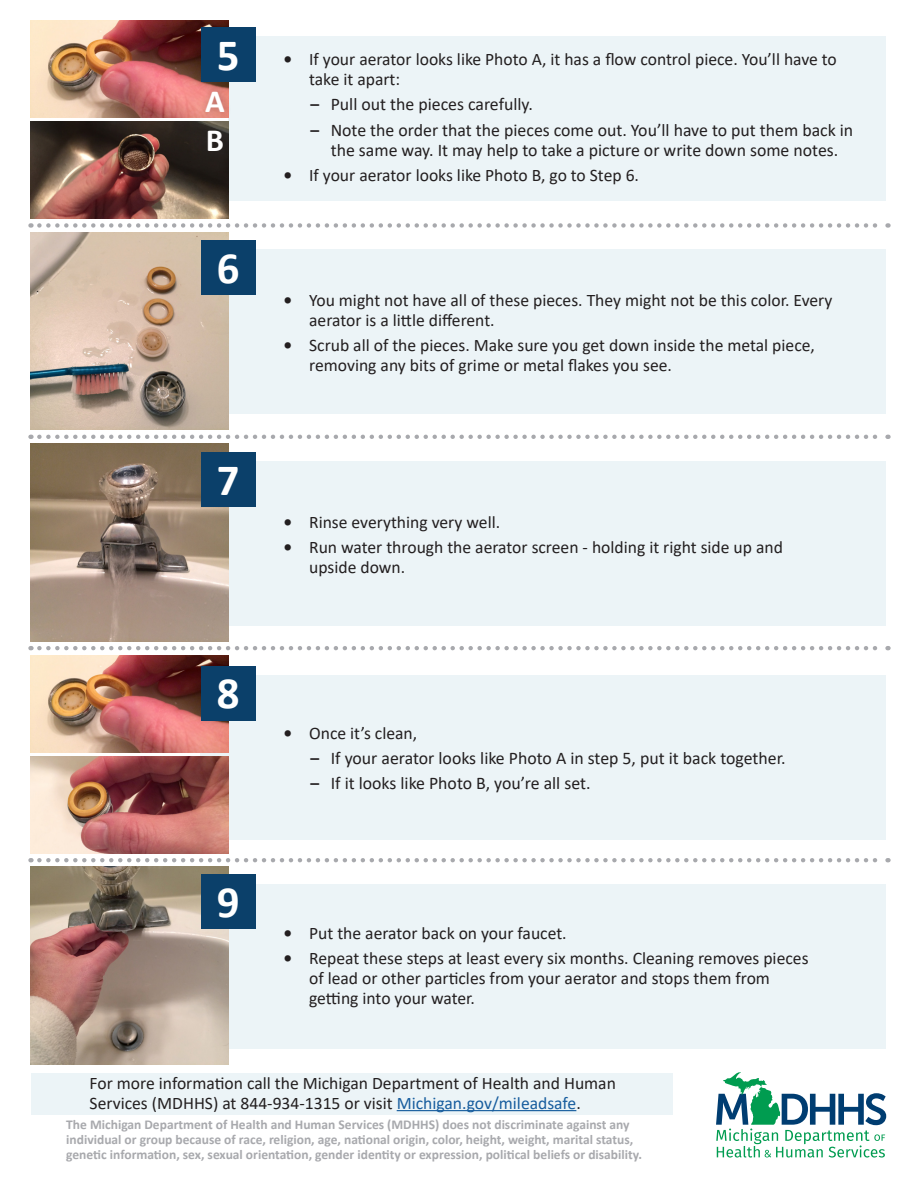
<style>
.page{position:relative;width:918px;height:1188px;background:#fff}
.page>*{position:absolute;margin:0;border:0;box-sizing:border-box;transform-origin:0 0}
.t1{font:700 44.85px "Calibri";color:#fff}
.t2{font:700 32.4px "Calibri";color:#fff}
.t3{font:17.85px/20.2px "Calibri";color:#231f20;text-align:center}
.Paragraph_Style_3{font:17.55px/20px "Calibri";color:#231f20}
.t4{font:700 13.5px/15px "Calibri";color:#a8a9ad}
.s1{font-weight:700;font-size:17.7px}
.s2{color:#175d9e}
</style>
<div class="page">
<div style="left:229px;top:36px;width:657px;height:165px;background:#ecf4f7"></div>
<div style="left:200px;top:249px;width:686px;height:165px;background:#ecf4f7"></div>
<div style="left:200px;top:461px;width:686px;height:165px;background:#ecf4f7"></div>
<div style="left:200px;top:675px;width:686px;height:165px;background:#ecf4f7"></div>
<div style="left:200px;top:884px;width:686px;height:165px;background:#ecf4f7"></div>
<img style="left:31px;top:20px;width:198px;height:97px">
<img style="left:31px;top:655px;width:198px;height:97px">
<img style="left:31px;top:122px;width:198px;height:96px">
<img style="left:31px;top:756px;width:198px;height:97px">
<img style="left:31px;top:232px;width:198px;height:198px">
<img style="left:31px;top:867px;width:198px;height:198px">
<img style="left:31px;top:444px;width:198px;height:198px">
<div style="left:201px;top:27px;width:55px;height:55px;background:#0b406a"></div>
<div style="left:201px;top:240px;width:55px;height:55px;background:#0b406a"></div>
<div style="left:201px;top:452px;width:55px;height:55px;background:#0b406a"></div>
<div style="left:201px;top:666px;width:55px;height:54px;background:#0b406a"></div>
<div style="left:201px;top:875px;width:55px;height:54px;background:#0b406a"></div>
<div style="left:199px;top:84px;width:34px;height:36px;background:#231f20;opacity:.3"></div>
<div style="left:200px;top:123px;width:31px;height:37px;background:#231f20;opacity:.3"></div>
<svg style="left:39px;top:435px;width:850px;height:4px"></svg>
<svg style="left:39px;top:223px;width:850px;height:5px"></svg>
<svg style="left:39px;top:646px;width:850px;height:4px"></svg>
<svg style="left:39px;top:858px;width:850px;height:4px"></svg>
<svg style="left:716px;top:1072px;width:170px;height:86px"></svg>
<div style="left:31px;top:1073px;width:642px;height:42px;background:#ecf4f7"></div>
<hr style="left:397px;top:1110px;width:179px;height:1px;background:#175d9e">
<p class="t1" style="left:217px;top:23px;width:24px">5</p>
<p class="t2" style="left:205px;top:78px;width:21px">A</p>
<p class="t2" style="left:206px;top:117px;width:20px">B</p>
<p class="t1" style="left:217px;top:236px;width:24px">6</p>
<p class="t1" style="left:217px;top:448px;width:24px">7</p>
<p class="t1" style="left:217px;top:662px;width:24px">8</p>
<p class="t1" style="left:217px;top:871px;width:24px">9</p>
<p class="Paragraph_Style_3" style="left:309px;top:49px;width:529px;text-indent:-26px"><span class="s1">•</span> If your aerator looks like Photo A, it has a flow control piece. You’ll have to take it apart:</p>
<p class="t3" style="left:310px;top:94px;width:224px"><span class="s1">–</span> Pull out the pieces carefully.</p>
<p class="t3" style="left:310px;top:119px;width:544px"><span class="s1">–</span> Note the order that the pieces come out. You’ll have to put them back in the same way. It may help to take a picture or write down some notes.</p>
<p class="Paragraph_Style_3" style="left:284px;top:165px;width:357px"><span class="s1">•</span> If your aerator looks like Photo B, go to Step 6.</p>
<p class="Paragraph_Style_3" style="left:309px;top:290px;width:525px;text-indent:-26px"><span class="s1">•</span> You might not have all of these pieces. They might not be this color. Every aerator is a little different.</p>
<p class="Paragraph_Style_3" style="left:309px;top:335px;width:507px;text-indent:-26px"><span class="s1">•</span> Scrub all of the pieces. Make sure you get down inside the metal piece, removing any bits of grime or metal flakes you see.</p>
<p class="Paragraph_Style_3" style="left:284px;top:511px;width:218px"><span class="s1">•</span> Rinse everything very well.</p>
<p class="Paragraph_Style_3" style="left:309px;top:536px;width:475px;text-indent:-26px"><span class="s1">•</span> Run water through the aerator screen - holding it right side up and upside down.</p>
<p class="Paragraph_Style_3" style="left:284px;top:722px;width:135px"><span class="s1">•</span> Once it’s clean,</p>
<p class="t3" style="left:310px;top:747px;width:477px"><span class="s1">–</span> If your aerator looks like Photo A in step 5, put it back together.</p>
<p class="t3" style="left:310px;top:773px;width:282px"><span class="s1">–</span> If it looks like Photo B, you’re all set.</p>
<p class="Paragraph_Style_3" style="left:284px;top:923px;width:285px"><span class="s1">•</span> Put the aerator back on your faucet.</p>
<p class="Paragraph_Style_3" style="left:309px;top:948px;width:501px;text-indent:-26px"><span class="s1">•</span> Repeat these steps at least every six months. Cleaning removes pieces of lead or other particles from your aerator and stops them from getting into your water.</p>
<p class="Paragraph_Style_3" style="left:90px;top:1072px;width:528px">For more information call the Michigan Department of Health and Human<br>Services (MDHHS) at 844-934-1315 or visit <span class="s2">Michigan.gov/mileadsafe</span>.</p>
<p class="t4" style="left:66px;top:1117px;width:577px">The Michigan Department of Health and Human Services (MDHHS) does not discriminate against any individual or group because of race, religion, age, national origin, color, height, weight, marital status, genetic information, sex, sexual orientation, gender identity or expression, political beliefs or disability.</p>
</div>
